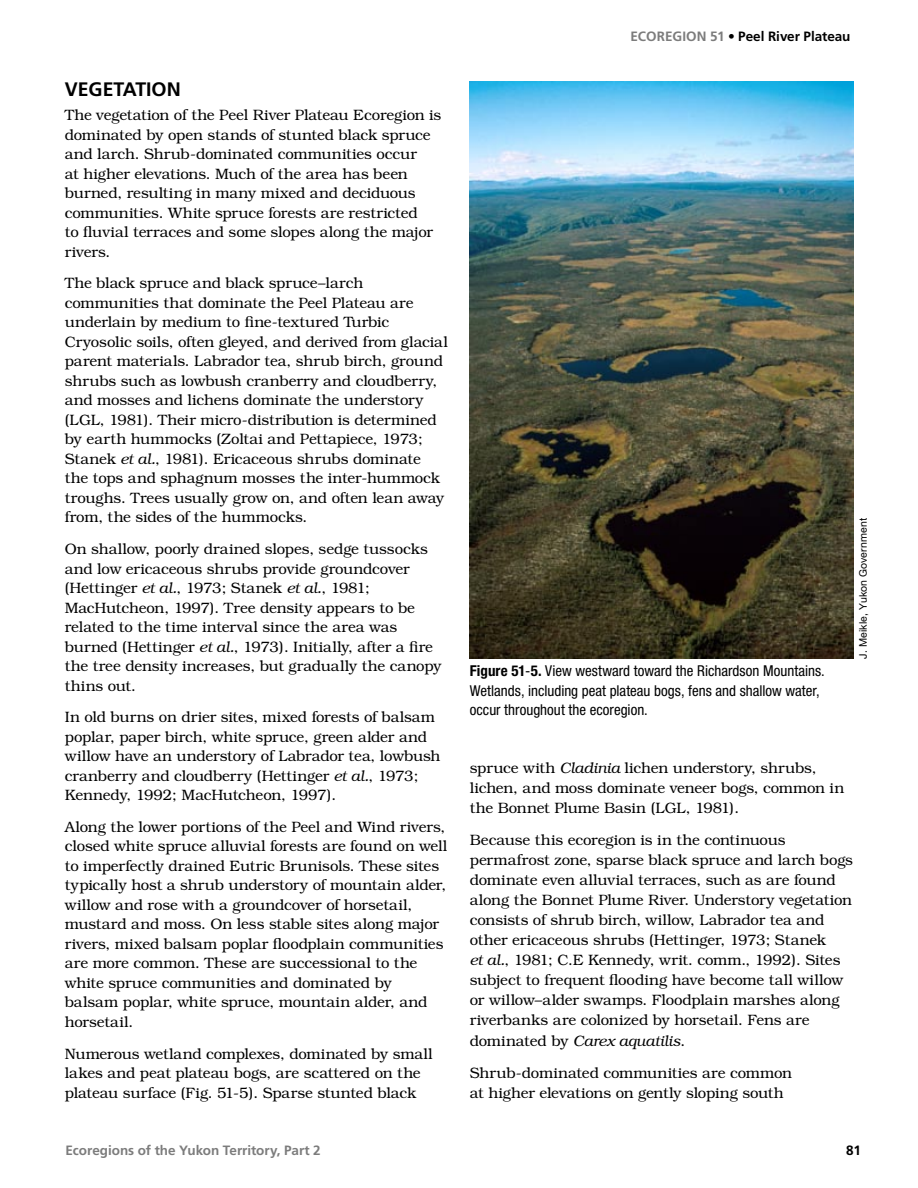
<style>
.page{position:relative;width:918px;height:1188px;background:#fff}
.page>*{position:absolute;margin:0;border:0;box-sizing:border-box;transform-origin:0 0}
.t1{font:700 19.5px "Frutiger";color:#000}
.t2{font:300 15px/19.5px "Bookman";letter-spacing:-.01em;color:#000}
.t3{font:condensed 15px/19.5px "Helvetica Neue";color:#000}
.t4{font:700 13.5px "Frutiger";letter-spacing:-.005em;color:#7c7c7c}
.t5{font:700 13.5px "Frutiger";color:#000}
.t6{font:10.5px "Helvetica Neue";letter-spacing:.02em;color:#000}
.s1{font-style:italic}
.s2{color:#7c7c7c}
.s3{font-weight:700}
</style>
<div class="page">
<img style="left:470px;top:81px;width:383px;height:578px">
<h1 class="t1" style="left:65px;top:78px;width:118px">VEGETATION</h1>
<p class="t2" style="left:65px;top:105px;width:378px">The vegetation of the Peel River Plateau Ecoregion is dominated by open stands of stunted black spruce and larch. Shrub-dominated communities occur<br>at higher elevations. Much of the area has been burned, resulting in many mixed and deciduous communities. White spruce forests are restricted<br>to fluvial terraces and some slopes along the major rivers.</p>
<p class="t2" style="left:65px;top:274px;width:385px">The black spruce and black spruce–larch communities that dominate the Peel Plateau are underlain by medium to fine-textured Turbic Cryosolic soils, often gleyed, and derived from glacial parent materials. Labrador tea, shrub birch, ground shrubs such as lowbush cranberry and cloudberry, and mosses and lichens dominate the understory (LGL, 1981). Their micro-distribution is determined by earth hummocks (Zoltai and Pettapiece, 1973; Stanek <span class="s1">et al.</span>, 1981). Ericaceous shrubs dominate the tops and sphagnum mosses the inter-hummock troughs. Trees usually grow on, and often lean away from, the sides of the hummocks.</p>
<p class="t2" style="left:65px;top:539px;width:378px">On shallow, poorly drained slopes, sedge tussocks and low ericaceous shrubs provide groundcover (Hettinger <span class="s1">et al.</span>, 1973; Stanek <span class="s1">et al.</span>, 1981; MacHutcheon, 1997). Tree density appears to be related to the time interval since the area was burned (Hettinger <span class="s1">et al.</span>, 1973). Initially, after a fire the tree density increases, but gradually the canopy thins out.</p>
<p class="t2" style="left:65px;top:707px;width:377px">In old burns on drier sites, mixed forests of balsam poplar, paper birch, white spruce, green alder and willow have an understory of Labrador tea, lowbush cranberry and cloudberry (Hettinger <span class="s1">et al.</span>, 1973; Kennedy, 1992; MacHutcheon, 1997).</p>
<p class="t2" style="left:65px;top:817px;width:384px">Along the lower portions of the Peel and Wind rivers, closed white spruce alluvial forests are found on well to imperfectly drained Eutric Brunisols. These sites typically host a shrub understory of mountain alder, willow and rose with a groundcover of horsetail, mustard and moss. On less stable sites along major rivers, mixed balsam poplar floodplain communities are more common. These are successional to the white spruce communities and dominated by balsam poplar, white spruce, mountain alder, and horsetail.</p>
<p class="t2" style="left:65px;top:1044px;width:369px">Numerous wetland complexes, dominated by small lakes and peat plateau bogs, are scattered on the plateau surface (Fig. 51-5). Sparse stunted black</p>
<p class="t4" style="left:66px;top:1143px;width:257px">Ecoregions of the Yukon Territory, Part 2</p>
<p class="t5" style="left:631px;top:28px;width:221px"><span class="s2">ECOREGION 51</span> • Peel River Plateau</p>
<p class="t3" style="left:470px;top:661px;width:357px"><span class="s3">Figure 51</span>-<span class="s3">5.</span> View westward toward the Richardson Mountains.<br>Wetlands, including peat plateau bogs, fens and shallow water, occur throughout the ecoregion.</p>
<p class="t6" style="left:857px;top:659px;width:143px;rotate:-90deg">J. Meikle, Yukon Government</p>
<p class="t2" style="left:470px;top:758px;width:376px;line-height:20.1px">spruce with <span class="s1">Cladinia</span> lichen understory, shrubs, lichen, and moss dominate veneer bogs, common in the Bonnet Plume Basin (LGL, 1981).</p>
<p class="t2" style="left:470px;top:830px;width:385px;line-height:20.1px">Because this ecoregion is in the continuous permafrost zone, sparse black spruce and larch bogs dominate even alluvial terraces, such as are found along the Bonnet Plume River. Understory vegetation consists of shrub birch, willow, Labrador tea and other ericaceous shrubs (Hettinger, 1973; Stanek<br><span class="s1">et al.</span>, 1981; C.E Kennedy, writ. comm., 1992). Sites subject to frequent flooding have become tall willow or willow–alder swamps. Floodplain marshes along riverbanks are colonized by horsetail. Fens are dominated by <span class="s1">Carex aquatilis</span>.</p>
<p class="t2" style="left:470px;top:1063px;width:324px;line-height:20.1px">Shrub-dominated communities are common at higher elevations on gently sloping south</p>
<p class="t5" style="left:846px;top:1143px;width:16px">81</p>
</div>
